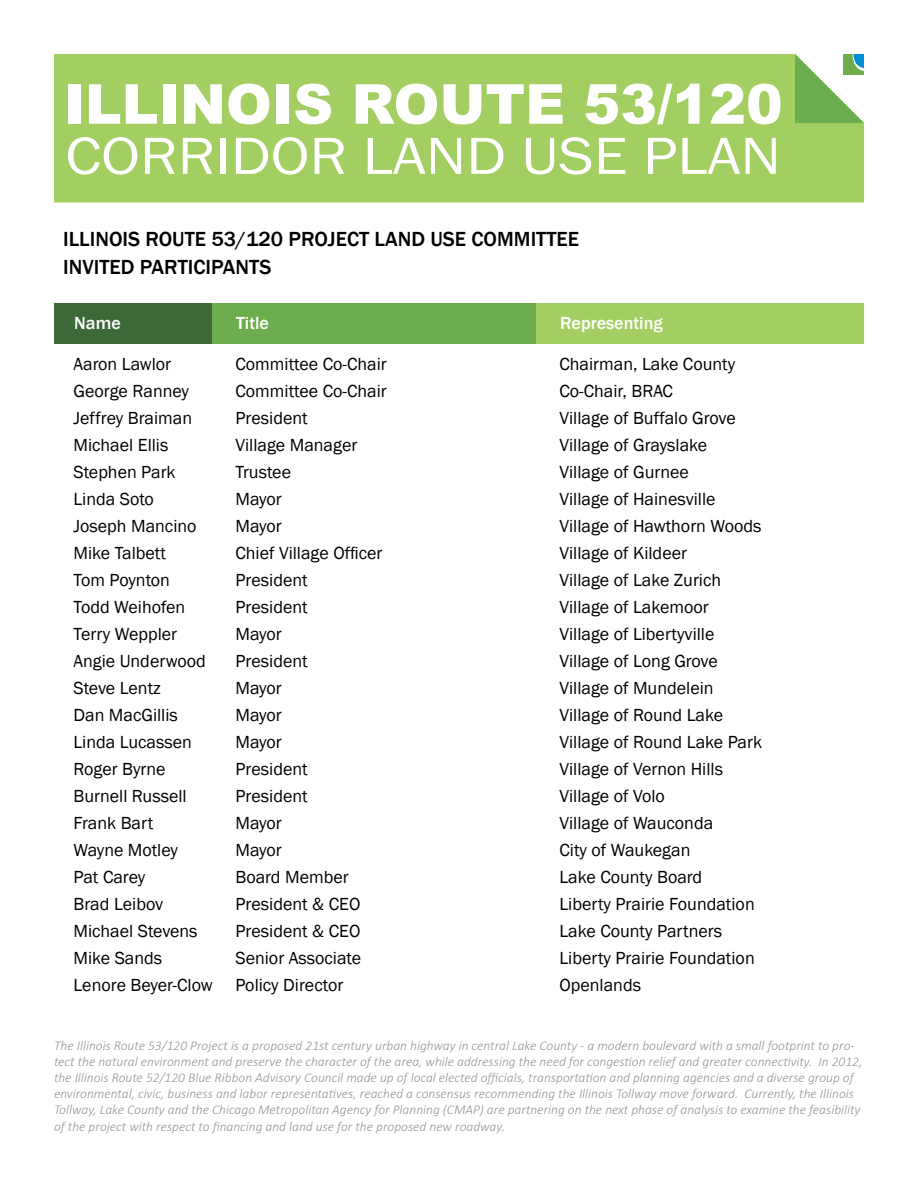
<style>
.page{position:relative;width:918px;height:1188px;background:#fff}
.page>*{position:absolute;margin:0;border:0;box-sizing:border-box;transform-origin:0 0}
.t1{font:900 55.2px "Arial";color:#fff}
.t2{font:54px "Franklin Gothic";color:#fff;scale:1.14 1}
.t3{font:500 21px/28.5px "Franklin Gothic";color:#000}
.t4{font:18px "Franklin Gothic";color:#000}
.t5{font:500 18px "Franklin Gothic";color:#fff}
.t6{font:italic 300 13.5px/16.2px "Calibri";color:#939598}
</style>
<div class="page">
<div style="left:63px;top:304px;width:801px;height:40px;background:#a3cf62"></div>
<div style="left:63px;top:304px;width:473px;height:40px;background:#6cad4e"></div>
<div style="left:54px;top:304px;width:158px;height:40px;background:#3d6938"></div>
<div style="left:54px;top:54px;width:810px;height:149px;background:#a3cf62"></div>
<svg style="left:795px;top:54px;width:69px;height:69px"></svg>
<h1 class="t1" style="left:63px;top:64px;width:721px">ILLINOIS ROUTE 53/120</h1>
<h2 class="t2" style="left:65px;top:122px;width:629px">CORRIDOR LAND USE PLAN</h2>
<p class="t3" style="left:63px;top:225px;width:517px">ILLINOIS ROUTE 53/120 PROJECT LAND USE COMMITTEE<br>INVITED PARTICIPANTS</p>
<p class="t5" style="left:74px;top:312px;width:48px">Name</p>
<p class="t5" style="left:236px;top:312px;width:34px">Title</p>
<p class="t5" style="left:560px;top:312px;width:104px">Representing</p>
<p class="t4" style="left:74px;top:353px;width:99px">Aaron Lawlor</p>
<p class="t4" style="left:236px;top:353px;width:153px">Committee Co-Chair</p>
<p class="t4" style="left:560px;top:353px;width:177px">Chairman, Lake County</p>
<p class="t4" style="left:74px;top:380px;width:117px">George Ranney</p>
<p class="t4" style="left:236px;top:380px;width:153px">Committee Co-Chair</p>
<p class="t4" style="left:560px;top:380px;width:115px">Co-Chair, BRAC</p>
<p class="t4" style="left:74px;top:407px;width:120px">Jeffrey Braiman</p>
<p class="t4" style="left:236px;top:407px;width:74px">President</p>
<p class="t4" style="left:560px;top:407px;width:178px">Village of Buffalo Grove</p>
<p class="t4" style="left:74px;top:434px;width:96px">Michael Ellis</p>
<p class="t4" style="left:236px;top:434px;width:123px">Village Manager</p>
<p class="t4" style="left:560px;top:434px;width:149px">Village of Grayslake</p>
<p class="t4" style="left:74px;top:461px;width:104px">Stephen Park</p>
<p class="t4" style="left:236px;top:461px;width:57px">Trustee</p>
<p class="t4" style="left:560px;top:461px;width:131px">Village of Gurnee</p>
<p class="t4" style="left:74px;top:488px;width:82px">Linda Soto</p>
<p class="t4" style="left:236px;top:488px;width:48px">Mayor</p>
<p class="t4" style="left:560px;top:488px;width:158px">Village of Hainesville</p>
<p class="t4" style="left:74px;top:515px;width:125px">Joseph Mancino</p>
<p class="t4" style="left:236px;top:515px;width:48px">Mayor</p>
<p class="t4" style="left:560px;top:515px;width:204px">Village of Hawthorn Woods</p>
<p class="t4" style="left:74px;top:542px;width:94px">Mike Talbett</p>
<p class="t4" style="left:236px;top:542px;width:148px">Chief Village Officer</p>
<p class="t4" style="left:560px;top:542px;width:129px">Village of Kildeer</p>
<p class="t4" style="left:74px;top:569px;width:98px">Tom Poynton</p>
<p class="t4" style="left:236px;top:569px;width:74px">President</p>
<p class="t4" style="left:560px;top:569px;width:163px">Village of Lake Zurich</p>
<p class="t4" style="left:74px;top:596px;width:113px">Todd Weihofen</p>
<p class="t4" style="left:236px;top:596px;width:74px">President</p>
<p class="t4" style="left:560px;top:596px;width:151px">Village of Lakemoor</p>
<p class="t4" style="left:74px;top:623px;width:105px">Terry Weppler</p>
<p class="t4" style="left:236px;top:623px;width:48px">Mayor</p>
<p class="t4" style="left:560px;top:623px;width:156px">Village of Libertyville</p>
<p class="t4" style="left:74px;top:650px;width:134px">Angie Underwood</p>
<p class="t4" style="left:236px;top:650px;width:74px">President</p>
<p class="t4" style="left:560px;top:650px;width:160px">Village of Long Grove</p>
<p class="t4" style="left:74px;top:677px;width:89px">Steve Lentz</p>
<p class="t4" style="left:236px;top:677px;width:48px">Mayor</p>
<p class="t4" style="left:560px;top:677px;width:156px">Village of Mundelein</p>
<p class="t4" style="left:74px;top:704px;width:106px">Dan MacGillis</p>
<p class="t4" style="left:236px;top:704px;width:48px">Mayor</p>
<p class="t4" style="left:560px;top:704px;width:165px">Village of Round Lake</p>
<p class="t4" style="left:74px;top:731px;width:120px">Linda Lucassen</p>
<p class="t4" style="left:236px;top:731px;width:48px">Mayor</p>
<p class="t4" style="left:560px;top:731px;width:204px">Village of Round Lake Park</p>
<p class="t4" style="left:74px;top:758px;width:94px">Roger Byrne</p>
<p class="t4" style="left:235px;top:758px;width:74px">President</p>
<p class="t4" style="left:559px;top:758px;width:165px">Village of Vernon Hills</p>
<p class="t4" style="left:74px;top:785px;width:115px">Burnell Russell</p>
<p class="t4" style="left:236px;top:785px;width:74px">President</p>
<p class="t4" style="left:560px;top:785px;width:107px">Village of Volo</p>
<p class="t4" style="left:74px;top:812px;width:81px">Frank Bart</p>
<p class="t4" style="left:236px;top:812px;width:48px">Mayor</p>
<p class="t4" style="left:560px;top:812px;width:155px">Village of Wauconda</p>
<p class="t4" style="left:74px;top:839px;width:106px">Wayne Motley</p>
<p class="t4" style="left:236px;top:839px;width:48px">Mayor</p>
<p class="t4" style="left:560px;top:839px;width:132px">City of Waukegan</p>
<p class="t4" style="left:74px;top:866px;width:73px">Pat Carey</p>
<p class="t4" style="left:236px;top:866px;width:115px">Board Member</p>
<p class="t4" style="left:560px;top:866px;width:144px">Lake County Board</p>
<p class="t4" style="left:74px;top:893px;width:91px">Brad Leibov</p>
<p class="t4" style="left:236px;top:893px;width:126px">President &amp; CEO</p>
<p class="t4" style="left:560px;top:893px;width:197px">Liberty Prairie Foundation</p>
<p class="t4" style="left:74px;top:920px;width:126px">Michael Stevens</p>
<p class="t4" style="left:236px;top:920px;width:126px">President &amp; CEO</p>
<p class="t4" style="left:560px;top:920px;width:164px">Lake County Partners</p>
<p class="t4" style="left:74px;top:947px;width:90px">Mike Sands</p>
<p class="t4" style="left:236px;top:947px;width:127px">Senior Associate</p>
<p class="t4" style="left:560px;top:947px;width:197px">Liberty Prairie Foundation</p>
<p class="t4" style="left:74px;top:974px;width:141px">Lenore Beyer-Clow</p>
<p class="t4" style="left:236px;top:974px;width:109px">Policy Director</p>
<p class="t4" style="left:560px;top:974px;width:83px">Openlands</p>
<p class="t6" style="left:54px;top:1037px;width:810px">The Illinois Route 53/120 Project is a proposed 21st century urban highway in central Lake County - a modern boulevard with a small footprint to pro&shy;tect the natural environment and preserve the character of the area, while addressing the need for congestion relief and greater connectivity. In 2012, the Illinois Route 52/120 Blue Ribbon Advisory Council made up of local elected officials, transportation and planning agencies and a diverse group of environmental, civic, business and labor representatives, reached a consensus recommending the Illinois Tollway move forward. Currently, the Illinois Tollway, Lake County and the Chicago Metropolitan Agency for Planning (CMAP) are partnering on the next phase of analysis to examine the feasibility of the project with respect to financing and land use for the proposed new roadway.</p>
</div>
